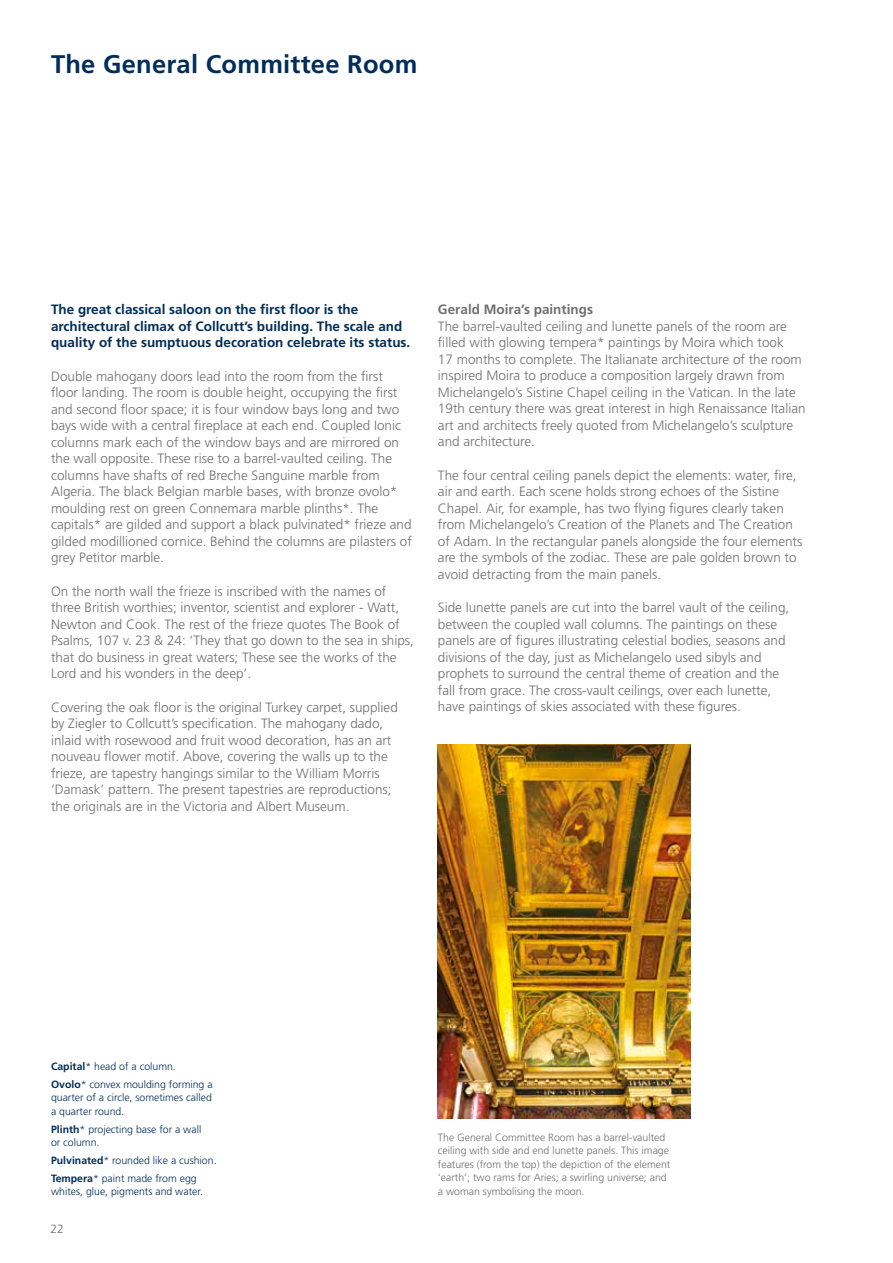
<style>
.page{position:relative;width:893px;height:1263px;background:#fff}
.page>*{position:absolute;margin:0;border:0;box-sizing:border-box;transform-origin:0 0}
.t1{font:700 25.5px "Frutiger";letter-spacing:.01em;color:#002d5a}
.t2{font:300 13.5px/16.5px "Frutiger";color:#706f6f}
.t3{font:700 13.5px/16.5px "Frutiger";color:#002d5a}
.t4{font:700 13.5px "Frutiger";color:#706f6f}
.t5{font:300 12px "Frutiger";color:#706f6f}
.t6{font:300 10.5px/17.7px "Frutiger";color:#002d5a}
.t7{font:300 10.5px/13.5px "Frutiger";color:#706f6f}
.s1{font-weight:700}
</style>
<div class="page">
<img style="left:438px;top:745px;width:252px;height:374px">
<h1 class="t1" style="left:51px;top:49px;width:368px">The General Committee Room</h1>
<p class="t3" style="left:51px;top:301px;width:361px">The great classical saloon on the first floor is the architectural climax of Collcutt’s building. The scale and quality of the sumptuous decoration celebrate its status.</p>
<p class="t2" style="left:51px;top:368px;width:362px">Double mahogany doors lead into the room from the first floor landing. The room is double height, occupying the first and second floor space; it is four window bays long and two bays wide with a central fireplace at each end. Coupled Ionic columns mark each of the window bays and are mirrored on the wall opposite. These rise to a barrel-vaulted ceiling. The columns have shafts of red Breche Sanguine marble from Algeria. The black Belgian marble bases, with bronze ovolo* moulding rest on green Connemara marble plinths*. The capitals* are gilded and support a black pulvinated* frieze and gilded modillioned cornice. Behind the columns are pilasters of grey Petitor marble.</p>
<p class="t2" style="left:51px;top:583px;width:364px">On the north wall the frieze is inscribed with the names of three British worthies; inventor, scientist and explorer - Watt, Newton and Cook. The rest of the frieze quotes The Book of Psalms, 107 v. 23 &amp; 24: ‘They that go down to the sea in ships, that do business in great waters; These see the works of the Lord and his wonders in the deep’.</p>
<p class="t2" style="left:51px;top:699px;width:348px">Covering the oak floor is the original Turkey carpet, supplied by Ziegler to Collcutt’s specification. The mahogany dado, inlaid with rosewood and fruit wood decoration, has an art nouveau flower motif. Above, covering the walls up to the frieze, are tapestry hangings similar to the William Morris ‘Damask’ pattern. The present tapestries are reproductions; the originals are in the Victoria and Albert Museum.</p>
<p class="t4" style="left:438px;top:301px;width:157px">Gerald Moira’s paintings</p>
<p class="t2" style="left:438px;top:318px;width:369px">The barrel-vaulted ceiling and lunette panels of the room are filled with glowing tempera* paintings by Moira which took<br>17 months to complete. The Italianate architecture of the room inspired Moira to produce a composition largely drawn from Michelangelo’s Sistine Chapel ceiling in the Vatican. In the late 19th century there was great interest in high Renaissance Italian art and architects freely quoted from Michelangelo’s sculpture and architecture.</p>
<p class="t2" style="left:438px;top:467px;width:366px">The four central ceiling panels depict the elements: water, fire, air and earth. Each scene holds strong echoes of the Sistine Chapel. Air, for example, has two flying figures clearly taken from Michelangelo’s Creation of the Planets and The Creation of Adam. In the rectangular panels alongside the four elements are the symbols of the zodiac. These are pale golden brown to avoid detracting from the main panels.</p>
<p class="t2" style="left:438px;top:599px;width:353px">Side lunette panels are cut into the barrel vault of the ceiling, between the coupled wall columns. The paintings on these panels are of figures illustrating celestial bodies, seasons and divisions of the day, just as Michelangelo used sibyls and prophets to surround the central theme of creation and the fall from grace. The cross-vault ceilings, over each lunette, have paintings of skies associated with these figures.</p>
<p class="t6" style="left:51px;top:1058px;width:163px"><span class="s1">Capital</span>* head of a column.<br><span class="s1">Ovolo</span>* convex moulding forming a</p>
<p class="t6" style="left:51px;top:1091px;width:162px;line-height:13.5px">quarter of a circle, sometimes called a quarter round.</p>
<p class="t6" style="left:51px;top:1122px;width:152px;line-height:13.5px"><span class="s1">Plinth</span>* projecting base for a wall or column.</p>
<p class="t6" style="left:51px;top:1151px;width:167px"><span class="s1">Pulvinated</span>* rounded like a cushion.<br><span class="s1">Tempera</span>* paint made from egg</p>
<p class="t6" style="left:51px;top:1183px;width:153px">whites, glue, pigments and water.</p>
<p class="t5" style="left:51px;top:1222px;width:15px">22</p>
<p class="t7" style="left:438px;top:1130px;width:234px">The General Committee Room has a barrel-vaulted ceiling with side and end lunette panels. This image features (from the top) the depiction of the element ‘earth’; two rams for Aries; a swirling universe; and a woman symbolising the moon.</p>
</div>
